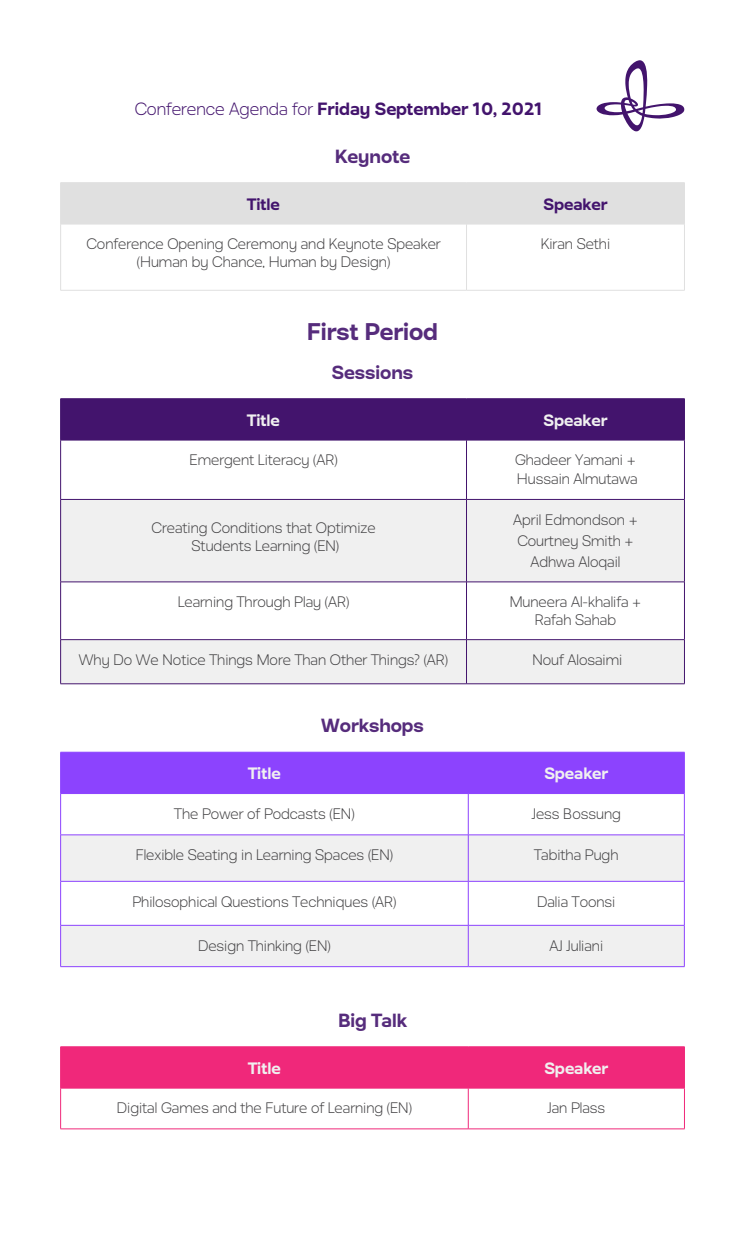
<style>
.page{position:relative;width:745px;height:1241px;background:#fff}
.page>*{position:absolute;margin:0;border:0;box-sizing:border-box;transform-origin:0 0}
.t1{font:700 23.75px "ithra";color:#562c7c}
.t2{font:700 18.75px "ithra";color:#562c7c}
.t3{font:700 17.5px "ithra";color:#43146d}
.t4{font:700 16.25px "ithra";color:#f0f0f0}
.t5{font:700 16.25px "ithra";color:#43146d}
.t6{font:300 15px/18px "ithra";color:#414042;text-align:center}
.s1{font-weight:300}
</style>
<div class="page">
<svg style="left:596px;top:60px;width:88px;height:72px"></svg>
<div style="left:61px;top:399px;width:622px;height:41px;background:#43146d"></div>
<svg style="left:61px;top:500px;width:622px;height:183px;fill:#f0f0f0"></svg>
<hr style="left:466px;top:399px;width:1px;height:41px;background:#43146d">
<hr style="left:683px;top:399px;width:1px;height:41px;background:#43146d">
<hr style="left:60px;top:440px;width:406px;height:1px;background:#43146d">
<hr style="left:466px;top:440px;width:218px;height:1px;background:#43146d">
<hr style="left:466px;top:440px;width:1px;height:59px;background:#43146d">
<hr style="left:683px;top:440px;width:1px;height:59px;background:#43146d">
<hr style="left:60px;top:499px;width:406px;height:1px;background:#43146d">
<hr style="left:466px;top:499px;width:218px;height:1px;background:#43146d">
<hr style="left:466px;top:499px;width:1px;height:82px;background:#43146d">
<hr style="left:683px;top:499px;width:1px;height:82px;background:#43146d">
<hr style="left:60px;top:581px;width:406px;height:1px;background:#43146d">
<hr style="left:466px;top:581px;width:218px;height:1px;background:#43146d">
<hr style="left:466px;top:582px;width:1px;height:57px;background:#43146d">
<hr style="left:683px;top:582px;width:1px;height:57px;background:#43146d">
<hr style="left:60px;top:639px;width:406px;height:1px;background:#43146d">
<hr style="left:466px;top:639px;width:218px;height:1px;background:#43146d">
<hr style="left:466px;top:639px;width:1px;height:44px;background:#43146d">
<hr style="left:683px;top:639px;width:1px;height:44px;background:#43146d">
<hr style="left:60px;top:398px;width:406px;height:1px;background:#43146d">
<hr style="left:60px;top:399px;width:1px;height:41px;background:#43146d">
<hr style="left:466px;top:398px;width:218px;height:1px;background:#43146d">
<hr style="left:60px;top:440px;width:1px;height:59px;background:#43146d">
<hr style="left:60px;top:499px;width:1px;height:82px;background:#43146d">
<hr style="left:60px;top:582px;width:1px;height:57px;background:#43146d">
<hr style="left:60px;top:639px;width:1px;height:44px;background:#43146d">
<hr style="left:60px;top:683px;width:406px;height:1px;background:#43146d">
<hr style="left:466px;top:683px;width:218px;height:1px;background:#43146d">
<div style="left:61px;top:183px;width:622px;height:41px;background:#e0e0e0"></div>
<hr style="left:466px;top:183px;width:1px;height:41px;background:#e0e0e0">
<hr style="left:683px;top:183px;width:1px;height:41px;background:#e0e0e0">
<hr style="left:60px;top:224px;width:406px;height:1px;background:#e0e0e0">
<hr style="left:466px;top:224px;width:218px;height:1px;background:#e0e0e0">
<hr style="left:466px;top:224px;width:1px;height:66px;background:#e0e0e0">
<hr style="left:683px;top:224px;width:1px;height:66px;background:#e0e0e0">
<hr style="left:60px;top:290px;width:406px;height:1px;background:#e0e0e0">
<hr style="left:466px;top:290px;width:218px;height:1px;background:#e0e0e0">
<hr style="left:60px;top:182px;width:406px;height:1px;background:#e0e0e0">
<hr style="left:60px;top:183px;width:1px;height:41px;background:#e0e0e0">
<hr style="left:466px;top:182px;width:218px;height:1px;background:#e0e0e0">
<hr style="left:60px;top:224px;width:1px;height:66px;background:#e0e0e0">
<div style="left:61px;top:752px;width:622px;height:41px;background:#8c43fe"></div>
<div style="left:61px;top:835px;width:622px;height:46px;background:#f0f0f0"></div>
<div style="left:61px;top:925px;width:622px;height:41px;background:#f0f0f0"></div>
<hr style="left:467px;top:752px;width:1px;height:41px;background:#8c43fe">
<hr style="left:683px;top:752px;width:1px;height:41px;background:#8c43fe">
<hr style="left:60px;top:793px;width:408px;height:1px;background:#8c43fe">
<hr style="left:468px;top:793px;width:216px;height:1px;background:#8c43fe">
<hr style="left:467px;top:793px;width:1px;height:41px;background:#8c43fe">
<hr style="left:683px;top:793px;width:1px;height:41px;background:#8c43fe">
<hr style="left:60px;top:834px;width:408px;height:1px;background:#8c43fe">
<hr style="left:468px;top:834px;width:216px;height:1px;background:#8c43fe">
<hr style="left:467px;top:835px;width:1px;height:46px;background:#8c43fe">
<hr style="left:683px;top:835px;width:1px;height:46px;background:#8c43fe">
<hr style="left:60px;top:881px;width:408px;height:1px;background:#8c43fe">
<hr style="left:468px;top:881px;width:216px;height:1px;background:#8c43fe">
<hr style="left:467px;top:881px;width:1px;height:43px;background:#8c43fe">
<hr style="left:683px;top:881px;width:1px;height:43px;background:#8c43fe">
<hr style="left:60px;top:924px;width:408px;height:1px;background:#8c43fe">
<hr style="left:468px;top:924px;width:216px;height:1px;background:#8c43fe">
<hr style="left:467px;top:925px;width:1px;height:41px;background:#8c43fe">
<hr style="left:683px;top:925px;width:1px;height:41px;background:#8c43fe">
<hr style="left:60px;top:751px;width:408px;height:1px;background:#8c43fe">
<hr style="left:60px;top:752px;width:1px;height:41px;background:#8c43fe">
<hr style="left:468px;top:751px;width:216px;height:1px;background:#8c43fe">
<hr style="left:60px;top:793px;width:1px;height:41px;background:#8c43fe">
<hr style="left:60px;top:835px;width:1px;height:46px;background:#8c43fe">
<hr style="left:60px;top:881px;width:1px;height:43px;background:#8c43fe">
<hr style="left:60px;top:925px;width:1px;height:41px;background:#8c43fe">
<hr style="left:60px;top:966px;width:408px;height:1px;background:#8c43fe">
<hr style="left:468px;top:966px;width:216px;height:1px;background:#8c43fe">
<div style="left:61px;top:1047px;width:622px;height:40px;background:#f0287a"></div>
<hr style="left:467px;top:1046px;width:1px;height:41px;background:#f0287a">
<hr style="left:683px;top:1046px;width:1px;height:41px;background:#f0287a">
<hr style="left:60px;top:1087px;width:408px;height:1px;background:#f0287a">
<hr style="left:468px;top:1087px;width:216px;height:1px;background:#f0287a">
<hr style="left:467px;top:1088px;width:1px;height:40px;background:#f0287a">
<hr style="left:683px;top:1088px;width:1px;height:40px;background:#f0287a">
<hr style="left:60px;top:1046px;width:408px;height:1px;background:#f0287a">
<hr style="left:60px;top:1046px;width:1px;height:41px;background:#f0287a">
<hr style="left:468px;top:1046px;width:216px;height:1px;background:#f0287a">
<hr style="left:60px;top:1088px;width:1px;height:40px;background:#f0287a">
<hr style="left:60px;top:1128px;width:408px;height:1px;background:#f0287a">
<hr style="left:468px;top:1128px;width:216px;height:1px;background:#f0287a">
<p class="t3" style="left:135px;top:99px;width:409px"><span class="s1">Conference Agenda for</span> Friday September 10, 2021</p>
<p class="t2" style="left:335px;top:145px;width:77px">Keynote</p>
<p class="t5" style="left:247px;top:194px;width:34px">Title</p>
<p class="t5" style="left:543px;top:194px;width:65px">Speaker</p>
<p class="t6" style="left:86px;top:235px;width:355px">Conference Opening Ceremony and Keynote Speaker (Human by Chance, Human by Design)</p>
<p class="t6" style="left:540px;top:235px;width:71px">Kiran Sethi</p>
<h1 class="t1" style="left:307px;top:317px;width:133px">First Period</h1>
<p class="t2" style="left:331px;top:361px;width:83px">Sessions</p>
<p class="t4" style="left:247px;top:410px;width:34px">Title</p>
<p class="t4" style="left:543px;top:410px;width:65px">Speaker</p>
<p class="t6" style="left:189px;top:451px;width:149px">Emergent Literacy (AR)</p>
<p class="t6" style="left:515px;top:450px;width:124px;line-height:18.8px;text-align:left">Ghadeer Yamani +<br>Hussain Almutawa</p>
<p class="t6" style="left:151px;top:519px;width:225px">Creating Conditions that Optimize<br>Students Learning (EN)</p>
<p class="t6" style="left:513px;top:509px;width:126px;line-height:21.2px">April Edmondson +<br>Courtney Smith +<br>Adhwa Aloqail</p>
<p class="t6" style="left:178px;top:593px;width:173px">Learning Through Play (AR)</p>
<p class="t6" style="left:509px;top:593px;width:133px">Muneera Al-khalifa +<br>Rafah Sahab</p>
<p class="t6" style="left:79px;top:650px;width:370px">Why Do We Notice Things More Than Other Things? (AR)</p>
<p class="t6" style="left:532px;top:650px;width:91px">Nouf Alosaimi</p>
<p class="t2" style="left:321px;top:714px;width:104px">Workshops</p>
<p class="t4" style="left:248px;top:764px;width:34px">Title</p>
<p class="t4" style="left:544px;top:764px;width:65px">Speaker</p>
<p class="t6" style="left:174px;top:804px;width:182px">The Power of Podcasts (EN)</p>
<p class="t6" style="left:531px;top:804px;width:91px">Jess Bossung</p>
<p class="t6" style="left:136px;top:845px;width:258px">Flexible Seating in Learning Spaces (EN)</p>
<p class="t6" style="left:534px;top:845px;width:86px">Tabitha Pugh</p>
<p class="t6" style="left:132px;top:892px;width:265px">Philosophical Questions Techniques (AR)</p>
<p class="t6" style="left:537px;top:892px;width:80px">Dalia Toonsi</p>
<p class="t6" style="left:198px;top:936px;width:134px">Design Thinking (EN)</p>
<p class="t6" style="left:549px;top:936px;width:55px">AJ Juliani</p>
<p class="t2" style="left:338px;top:1009px;width:70px">Big Talk</p>
<p class="t4" style="left:248px;top:1058px;width:34px">Title</p>
<p class="t4" style="left:544px;top:1058px;width:65px">Speaker</p>
<p class="t6" style="left:117px;top:1098px;width:296px">Digital Games and the Future of Learning (EN)</p>
<p class="t6" style="left:547px;top:1098px;width:59px">Jan Plass</p>
</div>
